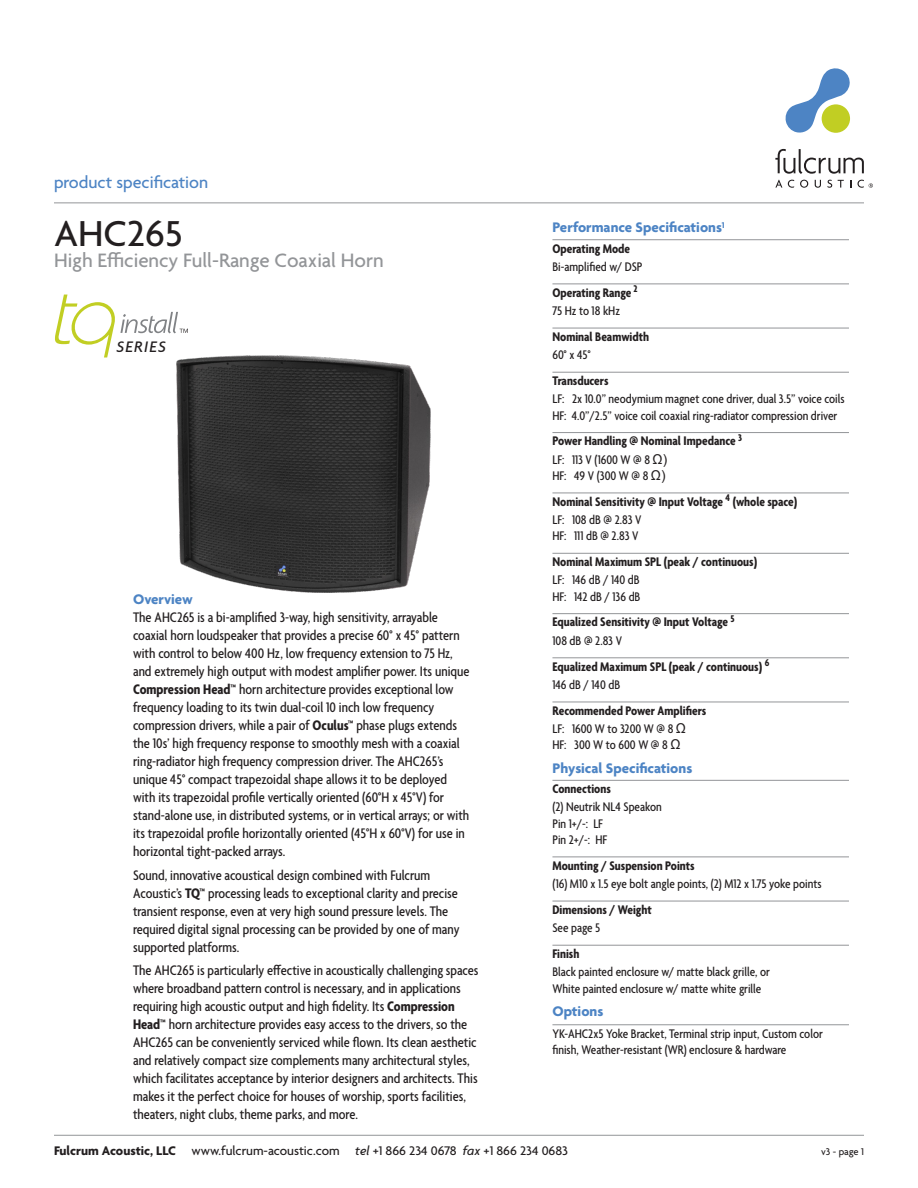
<style>
.page{position:relative;width:918px;height:1188px;background:#fff}
.page>*{position:absolute;margin:0;border:0;box-sizing:border-box;transform-origin:0 0}
.t1{font:500 39px "Agenda";color:#231f20}
.t2{font:500 21px "Agenda";color:#939598}
.t3{font:500 18px "Agenda";color:#4d84c4}
.t4{font:italic 500 16.5px "Agenda";letter-spacing:.08em;color:#231f20}
.body{font:500 condensed 15px/18px "Agenda";color:#231f20}
.blue_head{font:700 15px "Agenda";color:#4d84c4}
.data{font:500 condensed 13.5px/16.2px "Agenda";color:#231f20}
.data_head{font:700 condensed 13.5px "Agenda";color:#231f20}
.options_head{font:500 condensed 13.5px/16.2px "Agenda";color:#231f20}
.t5{font:500 13.5px "Agenda";color:#231f20}
.t6{font:500 10.5px "Agenda";letter-spacing:-.005em;color:#231f20}
.s1{font-weight:700}
.s2{font-family:"Arial";font-weight:400;font-stretch:normal}
.s3{font-style:italic}
</style>
<div class="page">
<hr style="left:54px;top:1135px;width:810px;height:1px;background:#939598">
<img style="left:176px;top:355px;width:255px;height:238px">
<hr style="left:552px;top:239px;width:297px;height:1px;background:#939598">
<hr style="left:552px;top:284px;width:297px;height:1px;background:#939598">
<hr style="left:552px;top:328px;width:297px;height:1px;background:#939598">
<hr style="left:552px;top:372px;width:297px;height:1px;background:#939598">
<hr style="left:552px;top:432px;width:297px;height:1px;background:#939598">
<hr style="left:552px;top:493px;width:297px;height:1px;background:#939598">
<hr style="left:552px;top:553px;width:297px;height:1px;background:#939598">
<hr style="left:552px;top:613px;width:297px;height:1px;background:#939598">
<hr style="left:552px;top:657px;width:297px;height:1px;background:#939598">
<hr style="left:552px;top:702px;width:297px;height:1px;background:#939598">
<hr style="left:552px;top:780px;width:297px;height:1px;background:#939598">
<hr style="left:552px;top:857px;width:297px;height:1px;background:#939598">
<hr style="left:552px;top:901px;width:297px;height:1px;background:#939598">
<hr style="left:552px;top:945px;width:297px;height:1px;background:#939598">
<hr style="left:552px;top:1024px;width:297px;height:1px;background:#939598">
<svg style="left:55px;top:295px;width:133px;height:62px"></svg>
<hr style="left:54px;top:202px;width:810px;height:1px;background:#939598">
<svg style="left:785px;top:68px;width:65px;height:65px"></svg>
<svg style="left:775px;top:149px;width:89px;height:25px"></svg>
<svg style="left:775px;top:180px;width:7px;height:8px"></svg>
<svg style="left:788px;top:180px;width:6px;height:8px"></svg>
<svg style="left:800px;top:180px;width:8px;height:8px"></svg>
<svg style="left:815px;top:180px;width:6px;height:8px"></svg>
<svg style="left:827px;top:180px;width:5px;height:8px"></svg>
<svg style="left:838px;top:180px;width:6px;height:8px"></svg>
<svg style="left:858px;top:180px;width:15px;height:8px"></svg>
<p class="t3" style="left:54px;top:172px;width:156px">product specification</p>
<p class="t1" style="left:54px;top:212px;width:130px">AHC265</p>
<p class="t2" style="left:54px;top:249px;width:331px">High Efficiency Full-Range Coaxial Horn</p>
<p class="t4" style="left:116px;top:337px;width:51px">SERIES</p>
<p class="blue_head" style="left:133px;top:592px;width:61px">Overview</p>
<p class="body" style="left:133px;top:610px;width:338px">The AHC265 is a bi-amplified 3-way, high sensitivity, arrayable coaxial horn loudspeaker that provides a precise 60° x 45° pattern with control to below 400 Hz, low frequency extension to 75 Hz, and extremely high output with modest amplifier power. Its unique <span class="s1">Compression Head™</span> horn architecture provides exceptional low frequency loading to its twin dual-coil 10 inch low frequency compression drivers, while a pair of <span class="s1">Oculus™</span> phase plugs extends the 10s’ high frequency response to smoothly mesh with a coaxial ring-radiator high frequency compression driver. The AHC265’s unique 45° compact trapezoidal shape allows it to be deployed with its trapezoidal profile vertically oriented (60°H x 45°V) for stand-alone use, in distributed systems, or in vertical arrays; or with its trapezoidal profile horizontally oriented (45°H x 60°V) for use in horizontal tight-packed arrays.</p>
<p class="body" style="left:133px;top:867px;width:328px">Sound, innovative acoustical design combined with Fulcrum Acoustic’s <span class="s1">TQ™</span> processing leads to exceptional clarity and precise transient response, even at very high sound pressure levels. The required digital signal processing can be provided by one of many supported platforms.</p>
<p class="body" style="left:133px;top:962px;width:347px">The AHC265 is particularly effective in acoustically challenging spaces where broadband pattern control is necessary, and in applications requiring high acoustic output and high fidelity. Its <span class="s1">Compression Head™</span> horn architecture provides easy access to the drivers, so the AHC265 can be conveniently serviced while flown. Its clean aesthetic and relatively compact size complements many architectural styles, which facilitates acceptance by interior designers and architects. This makes it the perfect choice for houses of worship, sports facilities, theaters, night clubs, theme parks, and more.</p>
<p class="blue_head" style="left:552px;top:219px;width:174px">Performance Specifications<sup>1</sup></p>
<p class="data_head" style="left:552px;top:241px;width:79px">Operating Mode</p>
<p class="data" style="left:552px;top:259px;width:91px">Bi-amplified w/ DSP</p>
<p class="data_head" style="left:552px;top:285px;width:87px">Operating Range <sup>2</sup></p>
<p class="data" style="left:552px;top:303px;width:69px">75 Hz to 18 kHz</p>
<p class="data_head" style="left:552px;top:329px;width:98px">Nominal Beamwidth</p>
<p class="data" style="left:552px;top:348px;width:40px">60° x 45°</p>
<p class="data_head" style="left:552px;top:373px;width:58px">Transducers</p>
<p class="data" style="left:552px;top:392px;width:294px">LF: 2x 10.0” neodymium magnet cone driver, dual 3.5” voice coils</p>
<p class="data" style="left:552px;top:408px;width:286px">HF: 4.0”/2.5” voice coil coaxial ring-radiator compression driver</p>
<p class="data_head" style="left:552px;top:434px;width:191px">Power Handling @ Nominal Impedance <sup>3</sup></p>
<p class="data" style="left:552px;top:452px;width:116px">LF: 113 V (1600 W @ 8 <span class="s2">Ω)<br></span>HF: 49 V (300 W @ 8 <span class="s2">Ω)</span></p>
<p class="data_head" style="left:552px;top:494px;width:246px">Nominal Sensitivity @ Input Voltage <sup>4</sup> (whole space)</p>
<p class="data" style="left:552px;top:513px;width:91px">LF: 108 dB @ 2.83 V<br>HF: 111 dB @ 2.83 V</p>
<p class="data_head" style="left:552px;top:555px;width:206px">Nominal Maximum SPL (peak / continuous)</p>
<p class="data" style="left:552px;top:573px;width:90px">LF: 146 dB / 140 dB<br>HF: 142 dB / 136 dB</p>
<p class="data_head" style="left:552px;top:615px;width:184px">Equalized Sensitivity @ Input Voltage <sup>5</sup></p>
<p class="data" style="left:552px;top:633px;width:71px">108 dB @ 2.83 V</p>
<p class="data_head" style="left:552px;top:659px;width:218px">Equalized Maximum SPL (peak / continuous) <sup>6</sup></p>
<p class="data" style="left:552px;top:677px;width:69px">146 dB / 140 dB</p>
<p class="data_head" style="left:552px;top:703px;width:155px">Recommended Power Amplifiers</p>
<p class="data" style="left:552px;top:722px;width:135px">LF: 1600 W to 3200 W @ 8 <span class="s2">Ω<br></span>HF: 300 W to 600 W @ 8 <span class="s2">Ω</span></p>
<p class="blue_head" style="left:552px;top:760px;width:141px">Physical Specifications</p>
<p class="data_head" style="left:552px;top:782px;width:60px">Connections</p>
<p class="data" style="left:552px;top:800px;width:111px">(2) Neutrik NL4 Speakon<br>Pin 1+/-: LF<br>Pin 2+/-: HF</p>
<p class="data_head" style="left:552px;top:858px;width:144px">Mounting / Suspension Points</p>
<p class="data" style="left:552px;top:876px;width:271px">(16) M10 x 1.5 eye bolt angle points, (2) M12 x 1.75 yoke points</p>
<p class="data_head" style="left:552px;top:902px;width:101px">Dimensions / Weight</p>
<p class="data" style="left:552px;top:921px;width:49px">See page 5</p>
<p class="data_head" style="left:552px;top:946px;width:28px">Finish</p>
<p class="data" style="left:552px;top:965px;width:219px">Black painted enclosure w/ matte black grille, or<br>White painted enclosure w/ matte white grille</p>
<p class="blue_head" style="left:552px;top:1003px;width:52px">Options</p>
<p class="options_head" style="left:552px;top:1026px;width:272px">YK-AHC2x5 Yoke Bracket, Terminal strip input, Custom color finish, Weather-resistant (WR) enclosure &amp; hardware</p>
<p class="t5" style="left:54px;top:1143px;width:515px"><span class="s1">Fulcrum Acoustic, LLC</span> www.fulcrum-acoustic.com <span class="s3">tel</span> +1 866 234 0678 <span class="s3">fax</span> +1 866 234 0683</p>
<p class="t6" style="left:821px;top:1146px;width:44px">v3 - page 1</p>
</div>
